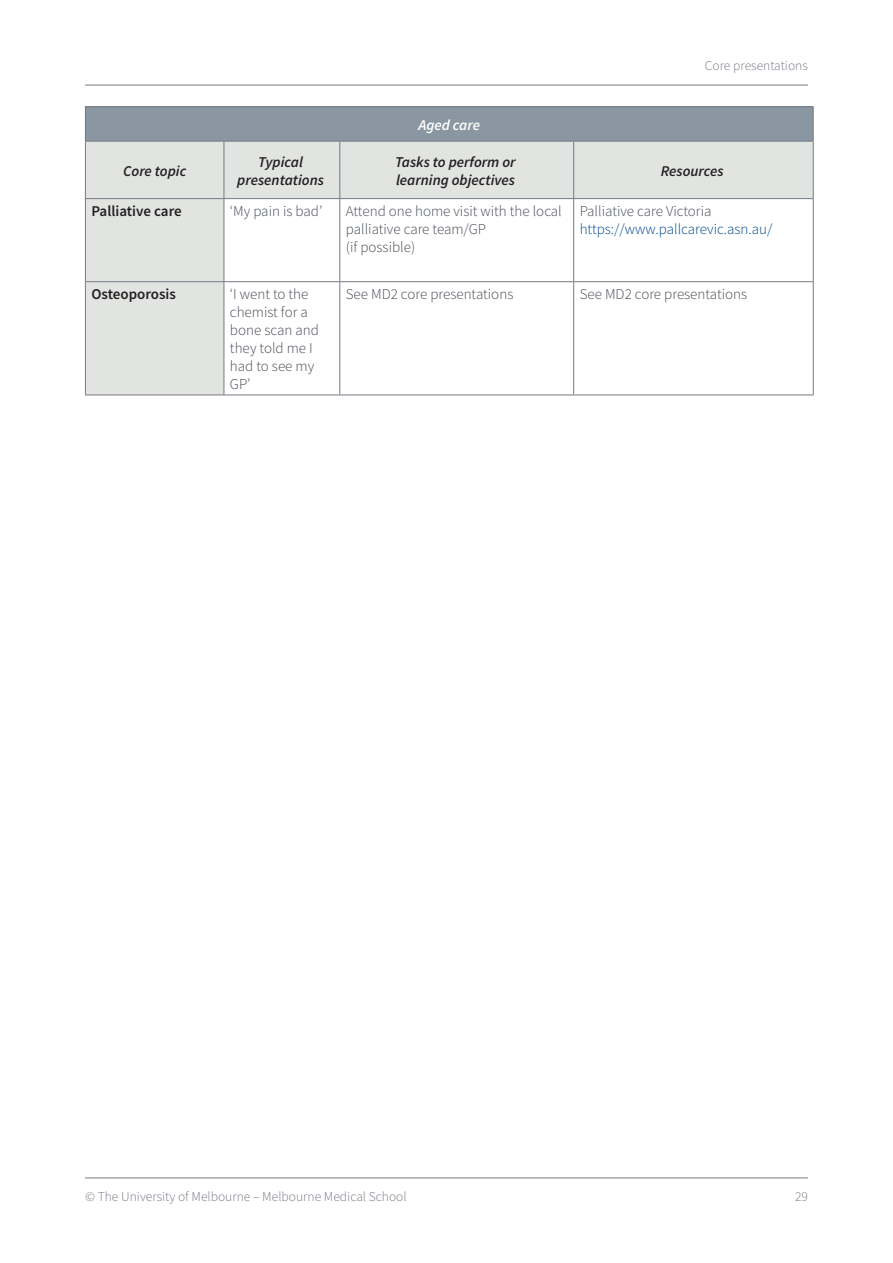
<style>
.page{position:relative;width:893px;height:1263px;background:#fff}
.page>*{position:absolute;margin:0;border:0;box-sizing:border-box;transform-origin:0 0}
.t1{font:300 15px/18px "Source Sans Pro";color:#464b54}
.t2{font:italic 600 15px/18px "Source Sans Pro";color:#231f20;text-align:center}
.t3{font:300 15px "Source Sans Pro";color:#01468c}
.t4{font:600 15px "Source Sans Pro";color:#231f20}
.t5{font:italic 600 15px "Source Sans Pro";color:#fff}
.t6{font:300 13.5px "Source Sans Pro";color:#757a83}
</style>
<div class="page">
<hr style="left:85px;top:85px;width:723px;height:1px;background:#757a83">
<hr style="left:85px;top:1177px;width:723px;height:1px;background:#757a83">
<div style="left:85px;top:107px;width:728px;height:34px;background:#8a96a1"></div>
<svg style="left:86px;top:142px;width:727px;height:253px"></svg>
<hr style="left:85px;top:106px;width:139px;height:1px;background:#757a83">
<hr style="left:85px;top:107px;width:1px;height:34px;background:#757a83">
<hr style="left:224px;top:106px;width:116px;height:1px;background:#757a83">
<hr style="left:340px;top:106px;width:234px;height:1px;background:#757a83">
<hr style="left:574px;top:106px;width:240px;height:1px;background:#757a83">
<hr style="left:813px;top:107px;width:1px;height:34px;background:#757a83">
<hr style="left:85px;top:141px;width:139px;height:1px;background:#757a83">
<hr style="left:85px;top:142px;width:1px;height:56px;background:#757a83">
<hr style="left:224px;top:141px;width:116px;height:1px;background:#757a83">
<hr style="left:224px;top:142px;width:1px;height:56px;background:#757a83">
<hr style="left:340px;top:141px;width:234px;height:1px;background:#757a83">
<hr style="left:339px;top:142px;width:1px;height:56px;background:#757a83">
<hr style="left:574px;top:141px;width:240px;height:1px;background:#757a83">
<hr style="left:573px;top:142px;width:1px;height:56px;background:#757a83">
<hr style="left:813px;top:142px;width:1px;height:56px;background:#757a83">
<hr style="left:85px;top:198px;width:139px;height:1px;background:#757a83">
<hr style="left:224px;top:198px;width:116px;height:1px;background:#757a83">
<hr style="left:340px;top:198px;width:234px;height:1px;background:#757a83">
<hr style="left:574px;top:198px;width:240px;height:1px;background:#757a83">
<hr style="left:85px;top:199px;width:1px;height:82px;background:#757a83">
<hr style="left:224px;top:199px;width:1px;height:82px;background:#757a83">
<hr style="left:339px;top:199px;width:1px;height:82px;background:#757a83">
<hr style="left:573px;top:199px;width:1px;height:82px;background:#757a83">
<hr style="left:813px;top:199px;width:1px;height:82px;background:#757a83">
<hr style="left:85px;top:281px;width:139px;height:1px;background:#757a83">
<hr style="left:85px;top:282px;width:1px;height:113px;background:#757a83">
<hr style="left:224px;top:281px;width:116px;height:1px;background:#757a83">
<hr style="left:224px;top:282px;width:1px;height:113px;background:#757a83">
<hr style="left:340px;top:281px;width:234px;height:1px;background:#757a83">
<hr style="left:339px;top:282px;width:1px;height:113px;background:#757a83">
<hr style="left:574px;top:281px;width:240px;height:1px;background:#757a83">
<hr style="left:573px;top:282px;width:1px;height:113px;background:#757a83">
<hr style="left:813px;top:282px;width:1px;height:113px;background:#757a83">
<hr style="left:85px;top:395px;width:139px;height:1px;background:#757a83">
<hr style="left:224px;top:395px;width:116px;height:1px;background:#757a83">
<hr style="left:340px;top:395px;width:234px;height:1px;background:#757a83">
<hr style="left:574px;top:395px;width:240px;height:1px;background:#757a83">
<p class="t5" style="left:419px;top:115px;width:63px">Aged care</p>
<p class="t6" style="left:705px;top:57px;width:104px">Core presentations</p>
<p class="t2" style="left:123px;top:161px;width:65px">Core topic</p>
<p class="t2" style="left:237px;top:152px;width:88px">Typical presentations</p>
<p class="t2" style="left:395px;top:152px;width:122px;text-align:left">Tasks to perform or learning objectives</p>
<p class="t2" style="left:661px;top:161px;width:65px">Resources</p>
<p class="t4" style="left:91px;top:201px;width:92px">Palliative care</p>
<p class="t1" style="left:230px;top:202px;width:94px">‘My pain is bad’</p>
<p class="t1" style="left:346px;top:202px;width:217px">Attend one home visit with the local palliative care team/GP<br>(if possible)</p>
<p class="t1" style="left:580px;top:202px;width:133px">Palliative care Victoria</p>
<p class="t3" style="left:580px;top:220px;width:194px">https://www.pallcarevic.asn.au/</p>
<p class="t4" style="left:91px;top:284px;width:86px">Osteoporosis</p>
<p class="t1" style="left:230px;top:285px;width:90px">‘I went to the chemist for a bone scan and they told me I had to see my<br>GP’</p>
<p class="t1" style="left:346px;top:285px;width:169px">See MD2 core presentations</p>
<p class="t1" style="left:580px;top:285px;width:169px">See MD2 core presentations</p>
<p class="t6" style="left:85px;top:1188px;width:323px">© The University of Melbourne – Melbourne Medical School</p>
<p class="t6" style="left:795px;top:1188px;width:14px">29</p>
</div>
